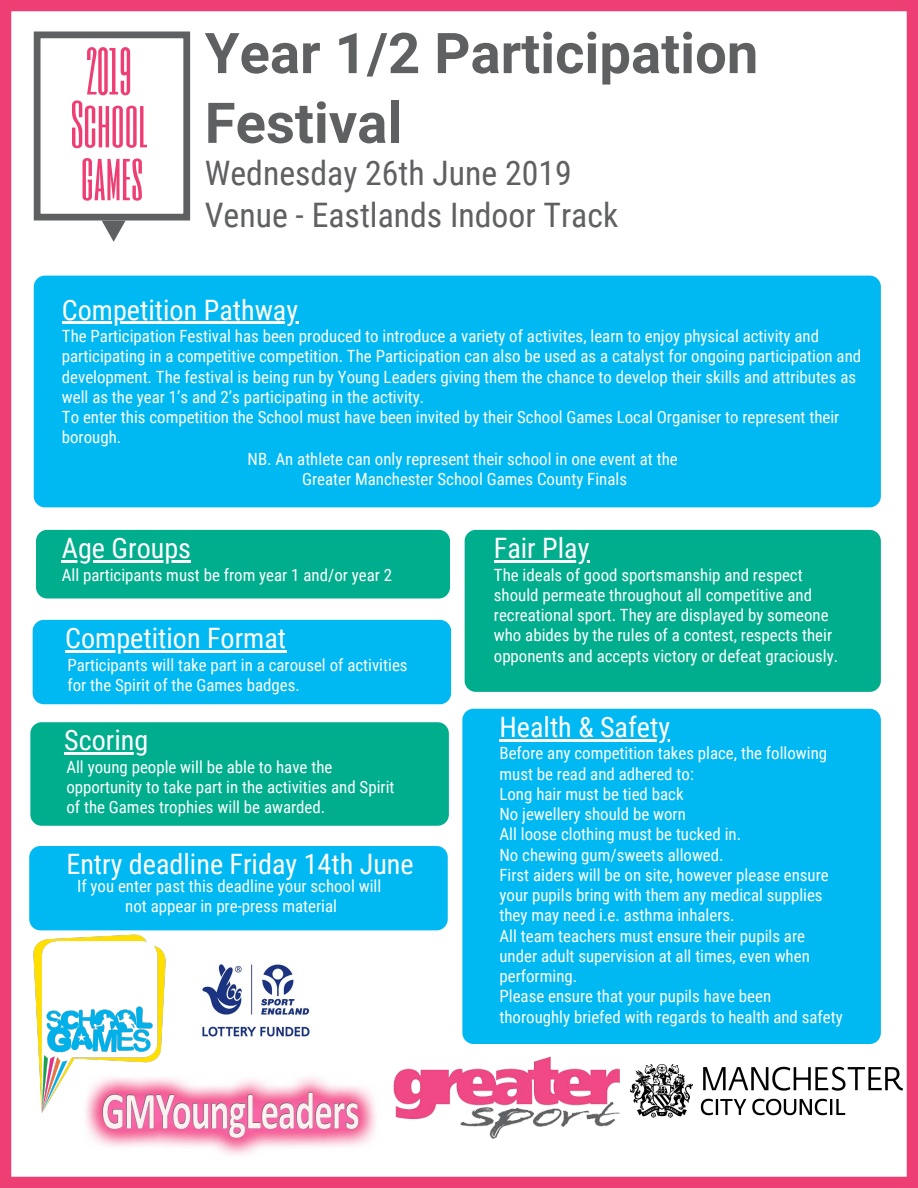
<style>
.page{position:relative;width:918px;height:1188px;background:#fff}
.page>*{position:absolute;margin:0;border:0;box-sizing:border-box;transform-origin:0 0}
.t1{font:700 56.25px/69.8px "Roboto";color:#5f6062}
.t2{font:55.2px/52.8px "Six Caps";color:#ee3f75}
.t3{font:33.75px/42.8px "Roboto Condensed";color:#5f6062}
.t4{font:28.2px "Roboto Condensed";color:#fff}
.t5{font:16.8px/20.2px "Roboto Condensed";color:#fff}
.s1{font-family:"Six Caps";font-size:55.2px;color:#ee3f75}
</style>
<div class="page">
<div style="left:0;top:0;width:918px;height:1188px;border:11px solid #ee3f75"></div>
<div style="left:34px;top:32px;width:156px;height:188px;border:7px solid #5f6062"></div>
<svg style="left:102px;top:221px;width:24px;height:21px"></svg>
<div style="left:34px;top:276px;width:847px;height:231px;background:#00b9f2"></div>
<hr style="left:62px;top:322px;width:236px;height:2px;background:#fff">
<div style="left:36px;top:530px;width:414px;height:68px;background:#00ae8e"></div>
<hr style="left:62px;top:560px;width:129px;height:2px;background:#fff">
<div style="left:465px;top:530px;width:416px;height:162px;background:#00ae8e"></div>
<hr style="left:494px;top:560px;width:96px;height:2px;background:#fff">
<div style="left:462px;top:709px;width:419px;height:335px;background:#00b9f2"></div>
<hr style="left:500px;top:739px;width:170px;height:2px;background:#fff">
<div style="left:33px;top:620px;width:418px;height:84px;background:#00b9f2"></div>
<hr style="left:65px;top:650px;width:221px;height:2px;background:#fff">
<div style="left:30px;top:722px;width:419px;height:104px;background:#00ae8e"></div>
<hr style="left:64px;top:753px;width:84px;height:2px;background:#fff">
<div style="left:29px;top:846px;width:419px;height:84px;background:#00b9f2"></div>
<img style="left:640px;top:1064px;width:262px;height:53px">
<img style="left:202px;top:963px;width:108px;height:74px">
<img style="left:393px;top:1056px;width:247px;height:83px">
<img style="left:86px;top:1077px;width:290px;height:78px">
<img style="left:33px;top:930px;width:138px;height:187px">
<h1 class="t1" style="left:205px;top:16px;width:555px">Year 1/2 Participation<br>Festival</h1>
<h2 class="t2" style="left:71px;top:44px;width:77px">2019<br>SCHOOL</h2>
<h3 class="t3" style="left:205px;top:150px;width:415px;text-indent:-124px"><span class="s1">GAMES</span> Wednesday 26th June 2019<br>Venue - Eastlands Indoor Track</h3>
<h3 class="t4" style="left:62px;top:290px;width:238px">Competition Pathway</h3>
<p class="t5" style="left:62px;top:325px;width:759px">The Participation Festival has been produced to introduce a variety of activites, learn to enjoy physical activity and</p>
<p class="t5" style="left:62px;top:346px;width:801px">participating in a competitive competition. The Participation can also be used as a catalyst for ongoing participation and</p>
<p class="t5" style="left:62px;top:366px;width:796px">development. The festival is being run by Young Leaders giving them the chance to develop their skills and attributes as</p>
<p class="t5" style="left:62px;top:386px;width:364px">well as the year 1’s and 2’s participating in the activity.</p>
<p class="t5" style="left:62px;top:406px;width:779px">To enter this competition the School must have been invited by their School Games Local Organiser to represent their</p>
<p class="t5" style="left:62px;top:427px;width:61px">borough.</p>
<p class="t5" style="left:248px;top:448px;width:432px">NB. An athlete can only represent their school in one event at the</p>
<p class="t5" style="left:302px;top:468px;width:326px">Greater Manchester School Games County Finals</p>
<h3 class="t4" style="left:62px;top:528px;width:131px">Age Groups</h3>
<p class="t5" style="left:62px;top:564px;width:332px">All participants must be from year 1 and/or year 2</p>
<h3 class="t4" style="left:65px;top:618px;width:222px">Competition Format</h3>
<p class="t5" style="left:68px;top:654px;width:342px">Participants will take part in a carousel of activities for the Spirit of the Games badges.</p>
<h3 class="t4" style="left:64px;top:721px;width:86px">Scoring</h3>
<p class="t5" style="left:66px;top:756px;width:330px">All young people will be able to have the opportunity to take part in the activities and Spirit of the Games trophies will be awarded.</p>
<h3 class="t4" style="left:66px;top:844px;width:349px">Entry deadline Friday 14th June</h3>
<p class="t5" style="left:77px;top:875px;width:306px;text-align:center">If you enter past this deadline your school will not appear in pre-press material</p>
<h3 class="t4" style="left:494px;top:528px;width:97px">Fair Play</h3>
<p class="t5" style="left:494px;top:564px;width:346px">The ideals of good sportsmanship and respect should permeate throughout all competitive and recreational sport. They are displayed by someone who abides by the rules of a contest, respects their opponents and accepts victory or defeat graciously.</p>
<h3 class="t4" style="left:500px;top:707px;width:172px">Health &amp; Safety</h3>
<p class="t5" style="left:500px;top:743px;width:345px">Before any competition takes place, the following must be read and adhered to:<br>Long hair must be tied back<br>No jewellery should be worn<br>All loose clothing must be tucked in.<br>No chewing gum/sweets allowed.<br>First aiders will be on site, however please ensure your pupils bring with them any medical supplies they may need i.e. asthma inhalers.<br>All team teachers must ensure their pupils are under adult supervision at all times, even when performing.<br>Please ensure that your pupils have been thoroughly briefed with regards to health and safety</p>
</div>
